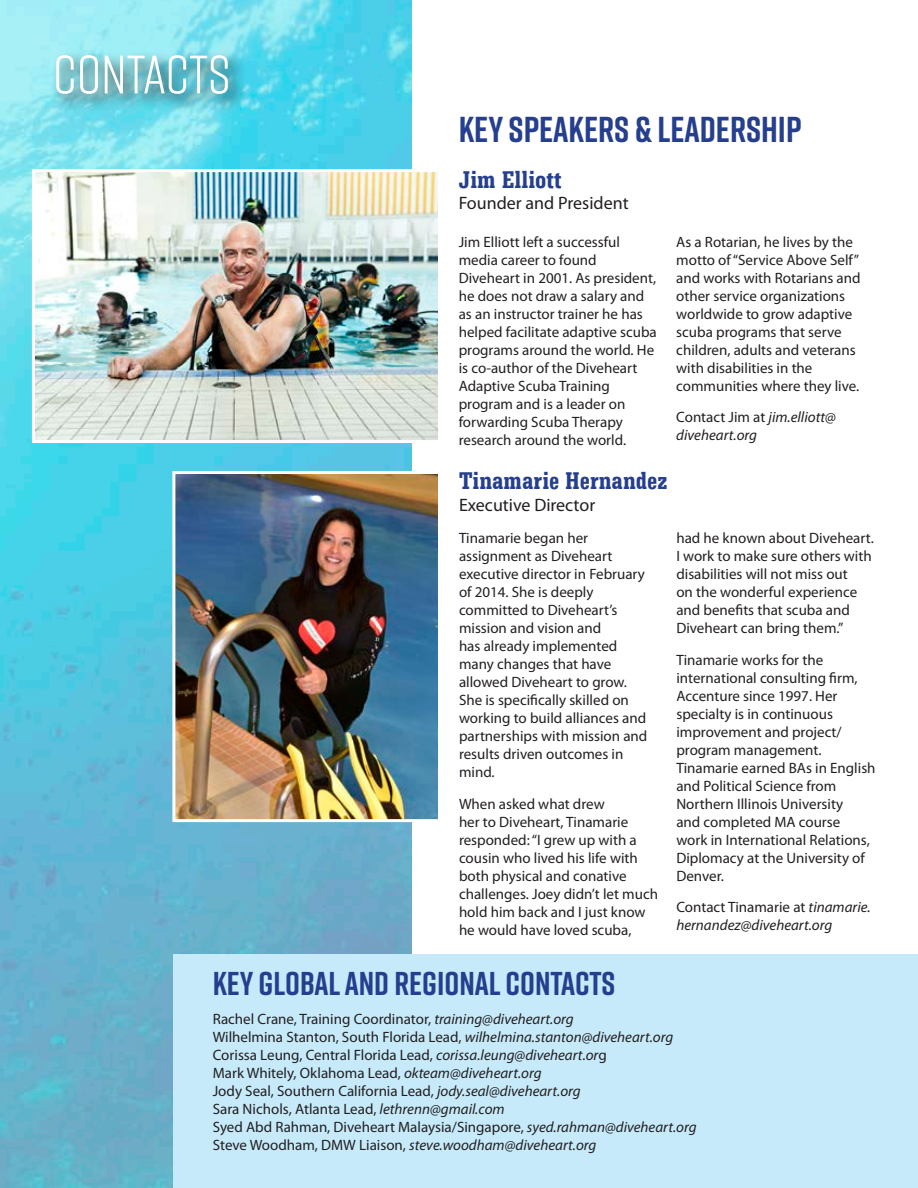
<style>
.page{position:relative;width:918px;height:1188px;background:#fff}
.page>*{position:absolute;margin:0;border:0;box-sizing:border-box;transform-origin:0 0}
.t1{font:54px "Rift";letter-spacing:-.005em;color:#fff}
.t2{font:700 36px "Rift";color:#253f8e}
.t3{font:700 33px "Rift";color:#253f8e}
.t4{font:700 25.5px "Serifa";color:#253f8e}
.t5{font:18px "Myriad Pro";color:#231f20}
.t6{font:15px/18px "Myriad Pro";color:#231f20}
.t7{font:italic 15px/18px "Myriad Pro";color:#231f20}
.s1{font-style:normal}
.s2{font-style:italic}
</style>
<div class="page">
<img style="left:0;top:0;width:411px;height:1188px">
<svg style="left:51px;top:50px;width:196px;height:62px;background:#6fc5d1"></svg>
<img style="left:36px;top:173px;width:401px;height:266px">
<div style="left:32px;top:169px;width:409px;height:274px;border:3px solid #fff"></div>
<img style="left:176px;top:475px;width:261px;height:343px">
<div style="left:172px;top:471px;width:269px;height:351px;border:3px solid #fff"></div>
<div style="left:174px;top:955px;width:744px;height:233px;background:#c6eafa"></div>
<h1 class="t1" style="left:53px;top:37px;width:179px">CONTACTS</h1>
<h2 class="t2" style="left:459px;top:103px;width:344px">KEY SPEAKERS &amp; LEADERSHIP</h2>
<h3 class="t4" style="left:459px;top:163px;width:104px">Jim Elliott</h3>
<p class="t5" style="left:459px;top:193px;width:171px">Founder and President</p>
<p class="t6" style="left:459px;top:233px;width:200px">Jim Elliott left a successful media career to found<br>Diveheart in 2001. As president, he does not draw a salary and as an instructor trainer he has helped facilitate adaptive scuba programs around the world. He is co-author of the Diveheart<br>Adaptive Scuba Training program and is a leader on forwarding Scuba Therapy research around the world.</p>
<p class="t6" style="left:676px;top:233px;width:186px">As a Rotarian, he lives by the motto of “Service Above Self” and works with Rotarians and other service organizations worldwide to grow adaptive scuba programs that serve children, adults and veterans with disabilities in the communities where they live.</p>
<p class="t7" style="left:676px;top:409px;width:161px"><span class="s1">Contact Jim at</span> jim.elliott@ diveheart.org</p>
<h3 class="t4" style="left:459px;top:465px;width:210px">Tinamarie Hernandez</h3>
<p class="t5" style="left:459px;top:495px;width:138px">Executive Director</p>
<p class="t6" style="left:459px;top:529px;width:190px">Tinamarie began her assignment as Diveheart executive director in February of 2014. She is deeply committed to Diveheart’s mission and vision and<br>has already implemented many changes that have allowed Diveheart to grow.<br>She is specifically skilled on working to build alliances and partnerships with mission and results driven outcomes in mind.</p>
<p class="t6" style="left:459px;top:795px;width:201px">When asked what drew<br>her to Diveheart, Tinamarie responded: “I grew up with a cousin who lived his life with both physical and conative challenges. Joey didn’t let much hold him back and I just know he would have loved scuba,</p>
<p class="t6" style="left:676px;top:529px;width:199px">had he known about Diveheart.<br>I work to make sure others with disabilities will not miss out<br>on the wonderful experience and benefits that scuba and<br>Diveheart can bring them.”</p>
<p class="t6" style="left:676px;top:651px;width:201px">Tinamarie works for the international consulting firm,<br>Accenture since 1997. Her specialty is in continuous improvement and project/ program management.<br>Tinamarie earned BAs in English and Political Science from<br>Northern Illinois University<br>and completed MA course<br>work in International Relations,<br>Diplomacy at the University of<br>Denver.</p>
<p class="t7" style="left:676px;top:898px;width:196px"><span class="s1">Contact Tinamarie at</span> tinamarie. hernandez@diveheart.org</p>
<h3 class="t3" style="left:213px;top:960px;width:404px">KEY GLOBAL AND REGIONAL CONTACTS</h3>
<p class="t6" style="left:213px;top:1010px;width:485px">Rachel Crane, Training Coordinator, <span class="s2">training@diveheart.org<br></span>Wilhelmina Stanton, South Florida Lead, <span class="s2">wilhelmina.stanton@diveheart.org </span>Corissa Leung, Central Florida Lead, <span class="s2">corissa.leung@diveheart.or</span>g<br>Mark Whitely, Oklahoma Lead, <span class="s2">okteam@diveheart.org<br></span>Jody Seal, Southern California Lead, <span class="s2">jody.seal@diveheart.org<br></span>Sara Nichols, Atlanta Lead, <span class="s2">lethrenn@gmail.com<br></span>Syed Abd Rahman, Diveheart Malaysia/Singapore, <span class="s2">syed.rahman@diveheart.org </span>Steve Woodham, DMW Liaison, <span class="s2">steve.woodham@diveheart.org</span></p>
</div>
